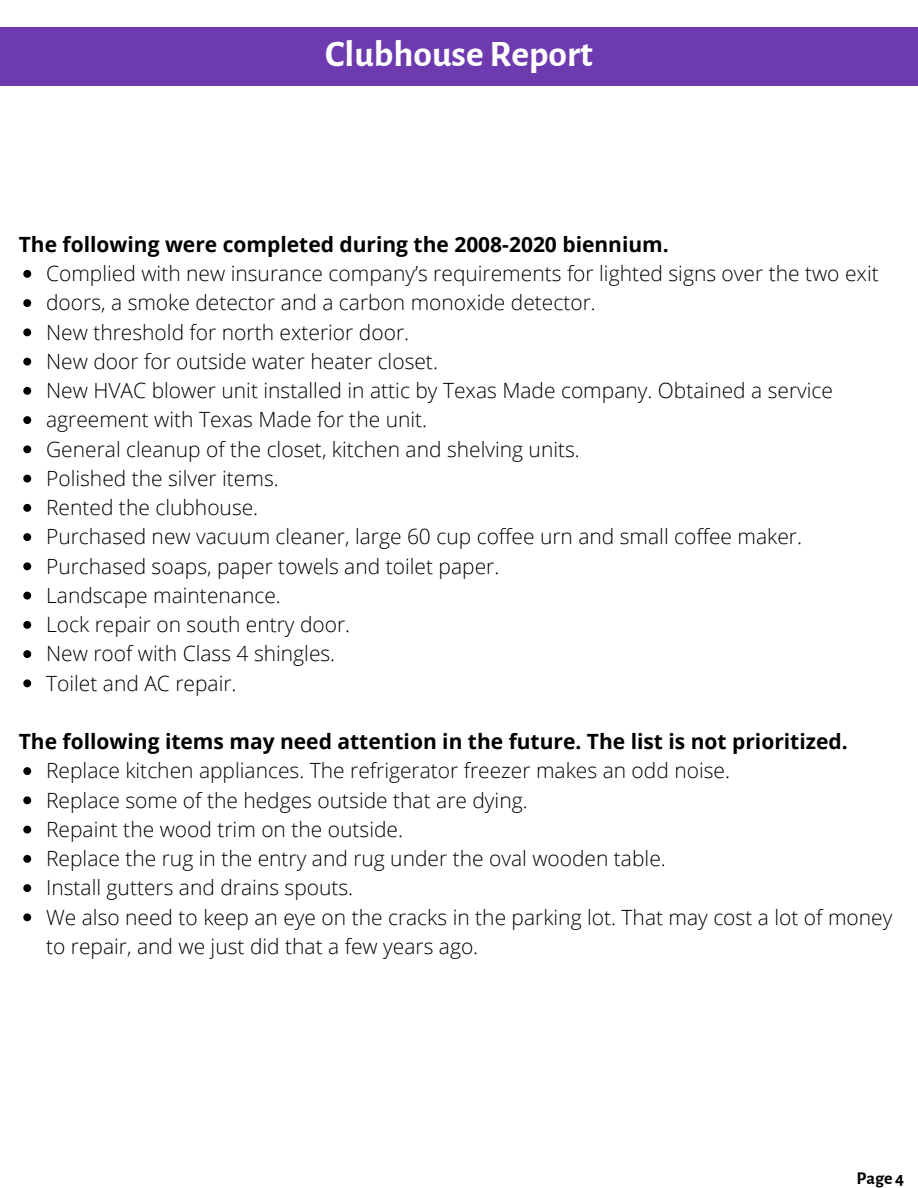
<style>
.page{position:relative;width:918px;height:1188px;background:#fff}
.page>*{position:absolute;margin:0;border:0;box-sizing:border-box;transform-origin:0 0}
.t1{font:700 37.5px "Alegreya Sans";color:#fff}
.t2{font:300 21px/29.2px "Open Sans";color:#000}
.t3{font:700 21px "Open Sans";color:#000}
.t4{font:700 18px "Alegreya Sans";color:#000}
</style>
<div class="page">
<div style="left:0;top:27px;width:918px;height:58px;background:#6d3aaf"></div>
<svg style="left:23px;top:270px;width:8px;height:8px"></svg>
<svg style="left:23px;top:299px;width:8px;height:8px"></svg>
<svg style="left:23px;top:328px;width:8px;height:8px"></svg>
<svg style="left:23px;top:358px;width:8px;height:8px"></svg>
<svg style="left:23px;top:387px;width:8px;height:8px"></svg>
<svg style="left:23px;top:416px;width:8px;height:8px"></svg>
<svg style="left:23px;top:445px;width:8px;height:8px"></svg>
<svg style="left:23px;top:475px;width:8px;height:8px"></svg>
<svg style="left:23px;top:504px;width:8px;height:8px"></svg>
<svg style="left:23px;top:533px;width:8px;height:8px"></svg>
<svg style="left:23px;top:562px;width:8px;height:8px"></svg>
<svg style="left:23px;top:592px;width:8px;height:8px"></svg>
<svg style="left:23px;top:621px;width:8px;height:8px"></svg>
<svg style="left:23px;top:650px;width:8px;height:8px"></svg>
<svg style="left:23px;top:679px;width:8px;height:8px"></svg>
<svg style="left:23px;top:767px;width:8px;height:8px"></svg>
<svg style="left:23px;top:796px;width:8px;height:8px"></svg>
<svg style="left:23px;top:826px;width:8px;height:8px"></svg>
<svg style="left:23px;top:855px;width:8px;height:8px"></svg>
<svg style="left:23px;top:884px;width:8px;height:8px"></svg>
<svg style="left:23px;top:913px;width:8px;height:8px"></svg>
<h1 class="t1" style="left:325px;top:32px;width:269px">Clubhouse Report</h1>
<p class="t3" style="left:19px;top:229px;width:652px">The following were completed during the 2008-2020 biennium.</p>
<p class="t2" style="left:46px;top:258px;width:834px">Complied with new insurance company’s requirements for lighted signs over the two exit doors, a smoke detector and a carbon monoxide detector.<br>New threshold for north exterior door.<br>New door for outside water heater closet.<br>New HVAC blower unit installed in attic by Texas Made company. Obtained a service agreement with Texas Made for the unit.<br>General cleanup of the closet, kitchen and shelving units.<br>Polished the silver items.<br>Rented the clubhouse.<br>Purchased new vacuum cleaner, large 60 cup coffee urn and small coffee maker.<br>Purchased soaps, paper towels and toilet paper.<br>Landscape maintenance.<br>Lock repair on south entry door.<br>New roof with Class 4 shingles.<br>Toilet and AC repair.</p>
<p class="t3" style="left:19px;top:727px;width:830px">The following items may need attention in the future. The list is not prioritized.</p>
<p class="t2" style="left:46px;top:756px;width:848px">Replace kitchen appliances. The refrigerator freezer makes an odd noise.<br>Replace some of the hedges outside that are dying.<br>Repaint the wood trim on the outside.<br>Replace the rug in the entry and rug under the oval wooden table.<br>Install gutters and drains spouts.<br>We also need to keep an eye on the cracks in the parking lot. That may cost a lot of money to repair, and we just did that a few years ago.</p>
<p class="t4" style="left:856px;top:1167px;width:49px">Page 4</p>
</div>
